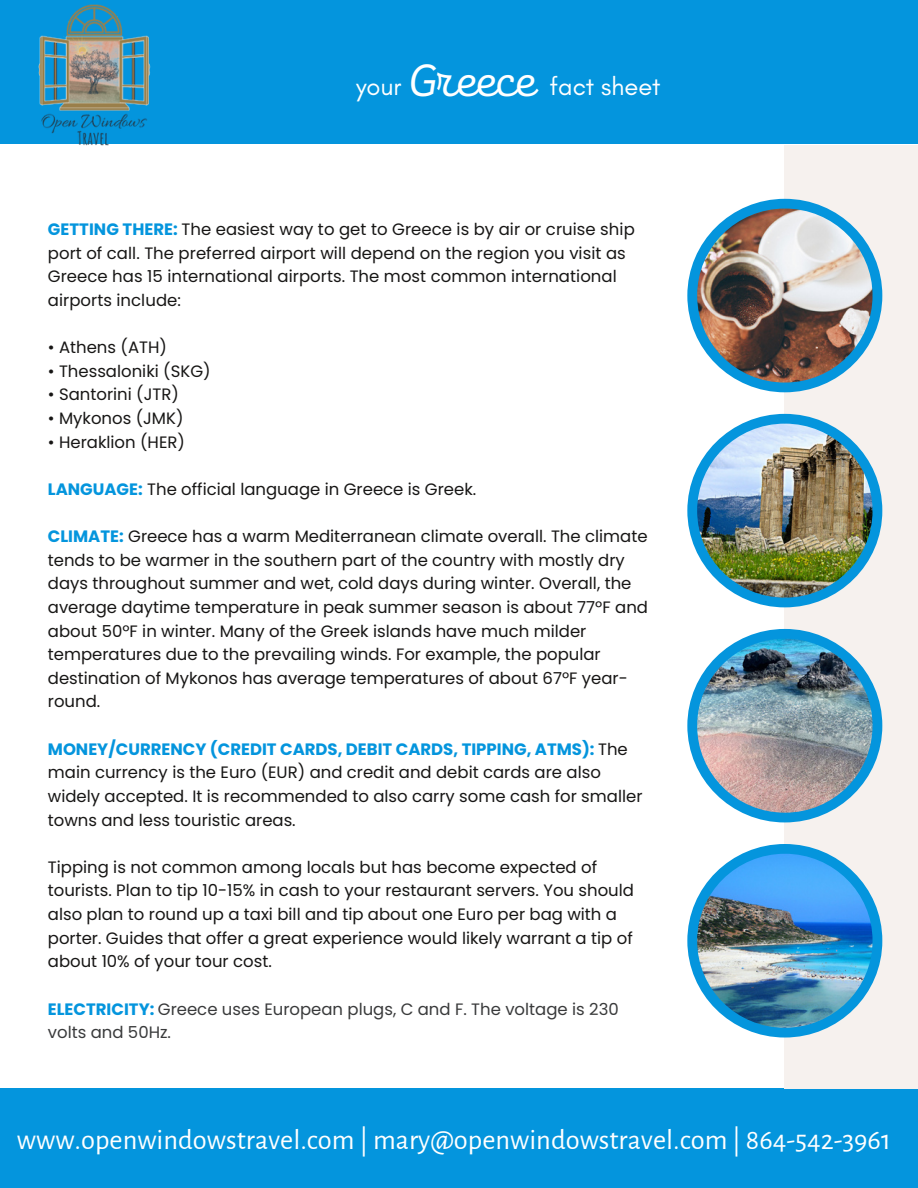
<style>
.page{position:relative;width:918px;height:1188px;background:#fff}
.page>*{position:absolute;margin:0;border:0;box-sizing:border-box;transform-origin:0 0}
.t1{font:28.5px "Alegreya Sans";color:#fff}
.t2{font:25.5px "Glacial Indifference";color:#fff}
.t3{font:16.5px/23.7px "Poppins";color:#171615}
.t4{font:16.5px/23.7px "Poppins";color:#393a3b}
.s1{font-family:"Mixa";font-size:46.8px}
.s2{font-weight:700;color:#0495dd}
</style>
<div class="page">
<div style="left:0;top:1089px;width:918px;height:99px;background:#0495dd"></div>
<div style="left:785px;top:145px;width:133px;height:944px;background:#f6f1ee"></div>
<div style="left:0;top:0;width:918px;height:144px;background:#0495dd"></div>
<img style="left:687px;top:199px;width:195px;height:193px">
<img style="left:687px;top:414px;width:195px;height:193px">
<img style="left:687px;top:629px;width:195px;height:193px">
<img style="left:687px;top:844px;width:195px;height:194px">
<img style="left:38px;top:4px;width:113px;height:142px">
<h2 class="t2" style="left:356px;top:71px;width:306px">your <span class="s1">Greece</span> fact sheet</h2>
<p class="t3" style="left:48px;top:217px;width:588px"><span class="s2">GETTING THERE:</span> The easiest way to get to Greece is by air or cruise ship port of call. The preferred airport will depend on the region you visit as Greece has 15 international airports. The most common international airports include:</p>
<p class="t3" style="left:48px;top:335px;width:121px">• Athens (ATH)</p>
<p class="t3" style="left:48px;top:359px;width:164px">• Thessaloniki (SKG)</p>
<p class="t3" style="left:48px;top:383px;width:133px">• Santorini (JTR)</p>
<p class="t3" style="left:48px;top:406px;width:137px">• Mykonos (JMK)</p>
<p class="t3" style="left:48px;top:430px;width:139px">• Heraklion (HER)</p>
<p class="t3" style="left:48px;top:477px;width:430px"><span class="s2">LANGUAGE:</span> The official language in Greece is Greek.</p>
<p class="t3" style="left:48px;top:524px;width:602px"><span class="s2">CLIMATE:</span> Greece has a warm Mediterranean climate overall. The climate tends to be warmer in the southern part of the country with mostly dry days throughout summer and wet, cold days during winter. Overall, the average daytime temperature in peak summer season is about 77ºF and about 50ºF in winter. Many of the Greek islands have much milder temperatures due to the prevailing winds. For example, the popular destination of Mykonos has average temperatures of about 67ºF year&shy;round.</p>
<p class="t3" style="left:48px;top:737px;width:596px"><span class="s2">MONEY/CURRENCY (CREDIT CARDS, DEBIT CARDS, TIPPING, ATMS):</span> The main currency is the Euro (EUR) and credit and debit cards are also widely accepted. It is recommended to also carry some cash for smaller towns and less touristic areas.</p>
<p class="t3" style="left:48px;top:855px;width:588px">Tipping is not common among locals but has become expected of tourists. Plan to tip 10-15% in cash to your restaurant servers. You should also plan to round up a taxi bill and tip about one Euro per bag with a porter. Guides that offer a great experience would likely warrant a tip of about 10% of your tour cost.</p>
<p class="t4" style="left:48px;top:997px;width:572px"><span class="s2">ELECTRICITY:</span> Greece uses European plugs, C and F. The voltage is 230 volts and 50Hz.</p>
<h1 class="t1" style="left:17px;top:1126px;width:875px">www.openwindowstravel.com | mary@openwindowstravel.com | 864-542-3961</h1>
</div>
